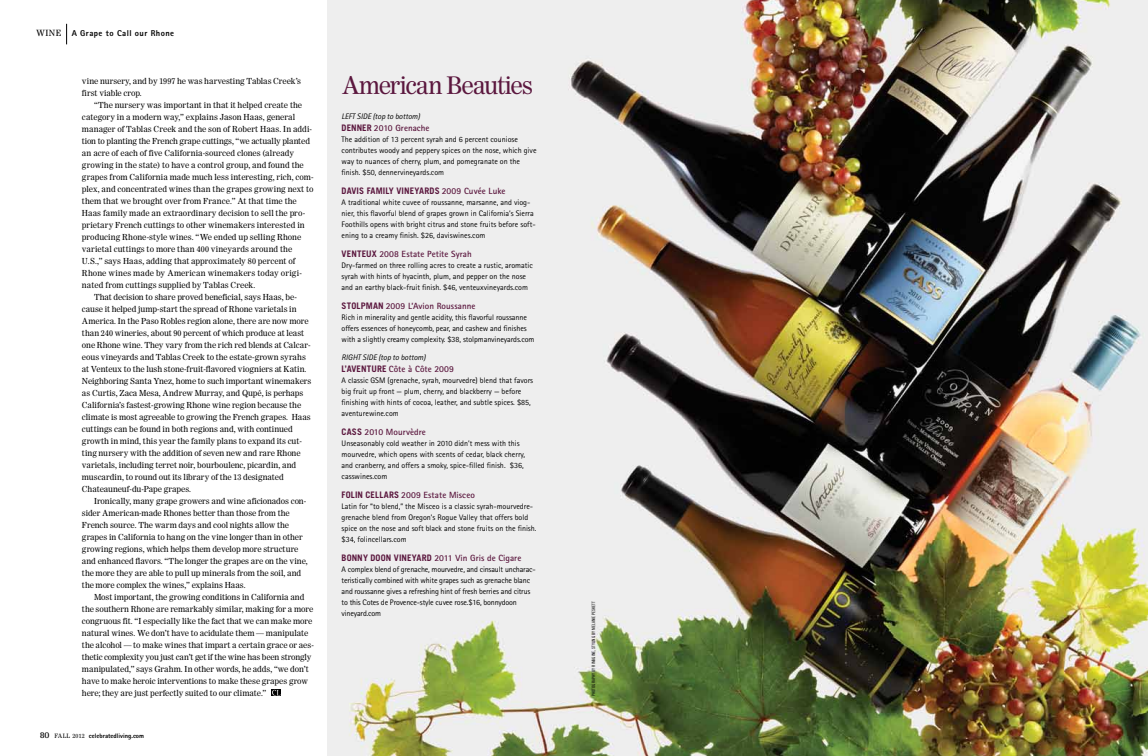
<style>
.page{position:relative;width:1148px;height:756px;background:#fff}
.page>*{position:absolute;margin:0;border:0;box-sizing:border-box;transform-origin:0 0}
.t1{font:24px "Worldwide";letter-spacing:-.045em;color:#5b173e}
.t2{font:700 9px "Rotis Sans Serif";letter-spacing:.005em;color:#5b173e}
.t3{font:700 9px "Trade Gothic";letter-spacing:.01em;color:#5b173e}
.t4{font:800 8.5px "Rotis Sans Serif";letter-spacing:.05em;color:#000}
.t5{font:8.2px/12px "Worldwide";letter-spacing:-.005em;color:#000}
.t6{font:8.2px "Worldwide";letter-spacing:-.025em;color:#000}
.t7{font:8.2px "Worldwide";letter-spacing:.015em;color:#000}
.t8{font:8px/11px "Rotis Sans Serif";color:#000}
.t9{font:8px/11px "Rotis Sans Serif";letter-spacing:-.02em;color:#000}
.t10{font:italic 8px "Rotis Sans Serif";color:#000}
.t11{font:800 6.5px "Rotis Sans Serif";color:#000}
.t12{font:6px "Worldwide";color:#000}
.t13{font:4.5px "Trade Gothic Cond Eighteen";color:#000}
.s1{font-family:"Worldwide";font-weight:400}
.s2{font-family:"Rotis Semi Serif";font-weight:700;font-size:9px}
.s3{font-family:"Worldwide";font-weight:400;font-size:6px}
.s4{font-family:"Trade Gothic"}
.s5{font-family:"Rotis Sans Serif"}
</style>
<div class="page">
<svg style="left:66px;top:24px;width:1px;height:20px"></svg>
<svg style="left:272px;top:689px;width:9px;height:7px"></svg>
<svg style="left:272px;top:690px;width:8px;height:6px"></svg>
<img style="left:328px;top:0;width:820px;height:756px">
<p class="t4" style="left:36px;top:28px;width:140px"><span class="s1">WINE</span> A Grape to Call our Rhone</p>
<p class="t5" style="left:82px;top:75px;width:221px">vine nursery, and by 1997 he was harvesting Tablas Creek’s first viable crop.</p>
<p class="t5" style="left:94px;top:99px;width:210px">“The nursery was important in that it helped create the</p>
<p class="t5" style="left:82px;top:111px;width:215px">category in a modern way,” explains Jason Haas, general</p>
<p class="t5" style="left:82px;top:123px;width:231px">manager of Tablas Creek and the son of Robert Haas. In addi-</p>
<p class="t5" style="left:82px;top:135px;width:229px">tion to planting the French grape cuttings, “we actually planted</p>
<p class="t5" style="left:82px;top:147px;width:214px">an acre of each of five California-sourced clones (already</p>
<p class="t5" style="left:82px;top:159px;width:223px">growing in the state) to have a control group, and found the</p>
<p class="t5" style="left:82px;top:171px;width:233px">grapes from California made much less interesting, rich, com-</p>
<p class="t5" style="left:82px;top:183px;width:233px">plex, and concentrated wines than the grapes growing next to</p>
<p class="t5" style="left:82px;top:195px;width:216px">them that we brought over from France.” At that time the</p>
<p class="t5" style="left:82px;top:207px;width:225px">Haas family made an extraordinary decision to sell the pro-</p>
<p class="t5" style="left:82px;top:219px;width:224px">prietary French cuttings to other winemakers interested in</p>
<p class="t5" style="left:82px;top:231px;width:221px">producing Rhone-style wines. “We ended up selling Rhone</p>
<p class="t5" style="left:82px;top:243px;width:212px">varietal cuttings to more than 400 vineyards around the</p>
<p class="t5" style="left:82px;top:255px;width:215px">U.S.,” says Haas, adding that approximately 80 percent of</p>
<p class="t7" style="left:82px;top:268px;width:221px">Rhone wines made by American winemakers today origi-</p>
<p class="t5" style="left:82px;top:279px;width:175px">nated from cuttings supplied by Tablas Creek.</p>
<p class="t5" style="left:94px;top:291px;width:204px">That decision to share proved beneficial, says Haas, be-</p>
<p class="t5" style="left:82px;top:303px;width:216px">cause it helped jump-start the spread of Rhone varietals in</p>
<p class="t5" style="left:82px;top:315px;width:228px">America. In the Paso Robles region alone, there are now more</p>
<p class="t5" style="left:82px;top:327px;width:224px">than 240 wineries, about 90 percent of which produce at least</p>
<p class="t5" style="left:82px;top:339px;width:230px">one Rhone wine. They vary from the rich red blends at Calcar-</p>
<p class="t5" style="left:82px;top:351px;width:225px">eous vineyards and Tablas Creek to the estate-grown syrahs</p>
<p class="t5" style="left:82px;top:363px;width:226px">at Venteux to the lush stone-fruit-flavored viogniers at Katin.</p>
<p class="t5" style="left:82px;top:375px;width:231px">Neighboring Santa Ynez, home to such important winemakers</p>
<p class="t5" style="left:82px;top:387px;width:223px">as Curtis, Zaca Mesa, Andrew Murray, and Qupé, is perhaps</p>
<p class="t5" style="left:82px;top:399px;width:221px">California’s fastest-growing Rhone wine region because the</p>
<p class="t5" style="left:82px;top:411px;width:230px">climate is most agreeable to growing the French grapes. Haas</p>
<p class="t5" style="left:82px;top:423px;width:212px">cuttings can be found in both regions and, with continued</p>
<p class="t5" style="left:82px;top:435px;width:221px">growth in mind, this year the family plans to expand its cut-</p>
<p class="t5" style="left:82px;top:447px;width:220px">ting nursery with the addition of seven new and rare Rhone</p>
<p class="t5" style="left:82px;top:459px;width:216px">varietals, including terret noir, bourboulenc, picardin, and</p>
<p class="t5" style="left:82px;top:471px;width:203px">muscardin, to round out its library of the 13 designated</p>
<p class="t5" style="left:82px;top:483px;width:111px">Chateauneuf-du-Pape grapes.</p>
<p class="t5" style="left:94px;top:495px;width:214px">Ironically, many grape growers and wine aficionados con-</p>
<p class="t5" style="left:82px;top:507px;width:209px">sider American-made Rhones better than those from the</p>
<p class="t5" style="left:82px;top:519px;width:208px">French source. The warm days and cool nights allow the</p>
<p class="t5" style="left:82px;top:531px;width:222px">grapes in California to hang on the vine longer than in other</p>
<p class="t5" style="left:82px;top:543px;width:218px">growing regions, which helps them develop more structure</p>
<p class="t5" style="left:82px;top:555px;width:227px">and enhanced flavors. “The longer the grapes are on the vine,</p>
<p class="t5" style="left:82px;top:567px;width:221px">the more they are able to pull up minerals from the soil, and</p>
<p class="t5" style="left:82px;top:579px;width:165px">the more complex the wines,” explains Haas.</p>
<p class="t5" style="left:94px;top:591px;width:212px">Most important, the growing conditions in California and</p>
<p class="t5" style="left:82px;top:603px;width:233px">the southern Rhone are remarkably similar, making for a more</p>
<p class="t5" style="left:82px;top:615px;width:232px">congruous fit. “I especially like the fact that we can make more</p>
<p class="t5" style="left:82px;top:627px;width:228px">natural wines. We don’t have to acidulate them — manipulate</p>
<p class="t5" style="left:82px;top:639px;width:233px">the alcohol — to make wines that impart a certain grace or aes-</p>
<p class="t6" style="left:82px;top:652px;width:231px">thetic complexity you just can’t get if the wine has been strongly</p>
<p class="t5" style="left:82px;top:663px;width:228px">manipulated,” says Grahm. In other words, he adds, “we don’t</p>
<p class="t5" style="left:82px;top:675px;width:228px">have to make heroic interventions to make these grapes grow</p>
<p class="t5" style="left:82px;top:687px;width:186px">here; they are just perfectly suited to our climate.”</p>
<p class="t12" style="left:40px;top:733px;width:20px"><span class="s2">80</span> fall</p>
<p class="t11" style="left:72px;top:732px;width:73px"><span class="s3">2012</span> celebratedliving.com</p>
<h1 class="t1" style="left:342px;top:72px;width:193px">American Beauties</h1>
<p class="t10" style="left:341px;top:111px;width:80px">LEFT SIDE (top to bottom)</p>
<p class="t2" style="left:341px;top:122px;width:89px"><span class="s4">DENNER</span> 2010 Grenache</p>
<p class="t8" style="left:341px;top:133px;width:196px">The addition of 13 percent syrah and 6 percent couniose contributes woody and peppery spices on the nose, which give way to nuances of cherry, plum, and pomegranate on the finish. $50, dennervineyards.com</p>
<p class="t3" style="left:341px;top:185px;width:165px">DAVIS FAMILY VINEYARDS <span class="s5">2009 Cuvée Luke</span></p>
<p class="t8" style="left:341px;top:196px;width:195px">A traditional white cuvee of roussanne, marsanne, and viog&shy;nier, this flavorful blend of grapes grown in California’s Sierra Foothills opens with bright citrus and stone fruits before soft&shy;ening to a creamy finish. $26, daviswines.com</p>
<p class="t2" style="left:341px;top:248px;width:132px"><span class="s4">VENTEUX</span> 2008 Estate Petite Syrah</p>
<p class="t8" style="left:341px;top:259px;width:193px">Dry-farmed on three rolling acres to create a rustic, aromatic syrah with hints of hyacinth, plum, and pepper on the nose and an earthy black-fruit finish. $46, venteuxvineyards.com</p>
<p class="t2" style="left:341px;top:300px;width:135px"><span class="s4">STOLPMAN</span> 2009 L’Avion Roussanne</p>
<p class="t8" style="left:341px;top:311px;width:194px">Rich in minerality and gentle acidity, this flavorful roussanne offers essences of honeycomb, pear, and cashew and finishes with a slightly creamy complexity. $38, stolpmanvineyards.com</p>
<p class="t10" style="left:341px;top:352px;width:86px">RIGHT SIDE (top to bottom)</p>
<p class="t2" style="left:341px;top:363px;width:114px"><span class="s4">L’AVENTURE</span> Côte à Côte 2009</p>
<p class="t8" style="left:341px;top:374px;width:193px">A classic GSM (grenache, syrah, mourvedre) blend that favors big fruit up front — plum, cherry, and blackberry — before finishing with hints of cocoa, leather, and subtle spices. $85, aventurewine.com</p>
<p class="t2" style="left:341px;top:426px;width:86px"><span class="s4">CASS</span> 2010 Mourvèdre</p>
<p class="t8" style="left:341px;top:437px;width:185px">Unseasonably cold weather in 2010 didn’t mess with this mourvedre, which opens with scents of cedar, black cherry, and cranberry, and offers a smoky, spice-filled finish. $36, casswines.com</p>
<p class="t2" style="left:341px;top:489px;width:135px"><span class="s4">FOLIN CELLARS</span> 2009 Estate Misceo</p>
<p class="t8" style="left:341px;top:500px;width:196px">Latin for “to blend,” the Misceo is a classic syrah-mourvedre&shy;grenache blend from Oregon’s Rogue Valley that offers bold spice on the nose and soft black and stone fruits on the finish. $34, folincellars.com</p>
<p class="t3" style="left:341px;top:552px;width:17px">BONNY</p>
<p class="t2" style="left:370px;top:552px;width:152px"><span class="s4">DOON VINEYARD</span> 2011 Vin Gris de Cigare</p>
<p class="t9" style="left:341px;top:563px;width:196px">A complex blend of grenache, mourvedre, and cinsault uncharac&shy;teristically combined with white grapes such as grenache blanc and roussanne gives a refreshing hint of fresh berries and citrus to this Cotes de Provence-style cuvee rose.$16, bonnydoon vineyard.com</p>
<p class="t13" style="left:591px;top:696px;width:96px;rotate:-90deg">photography by rimagine, styling by melanie peskett</p>
</div>
